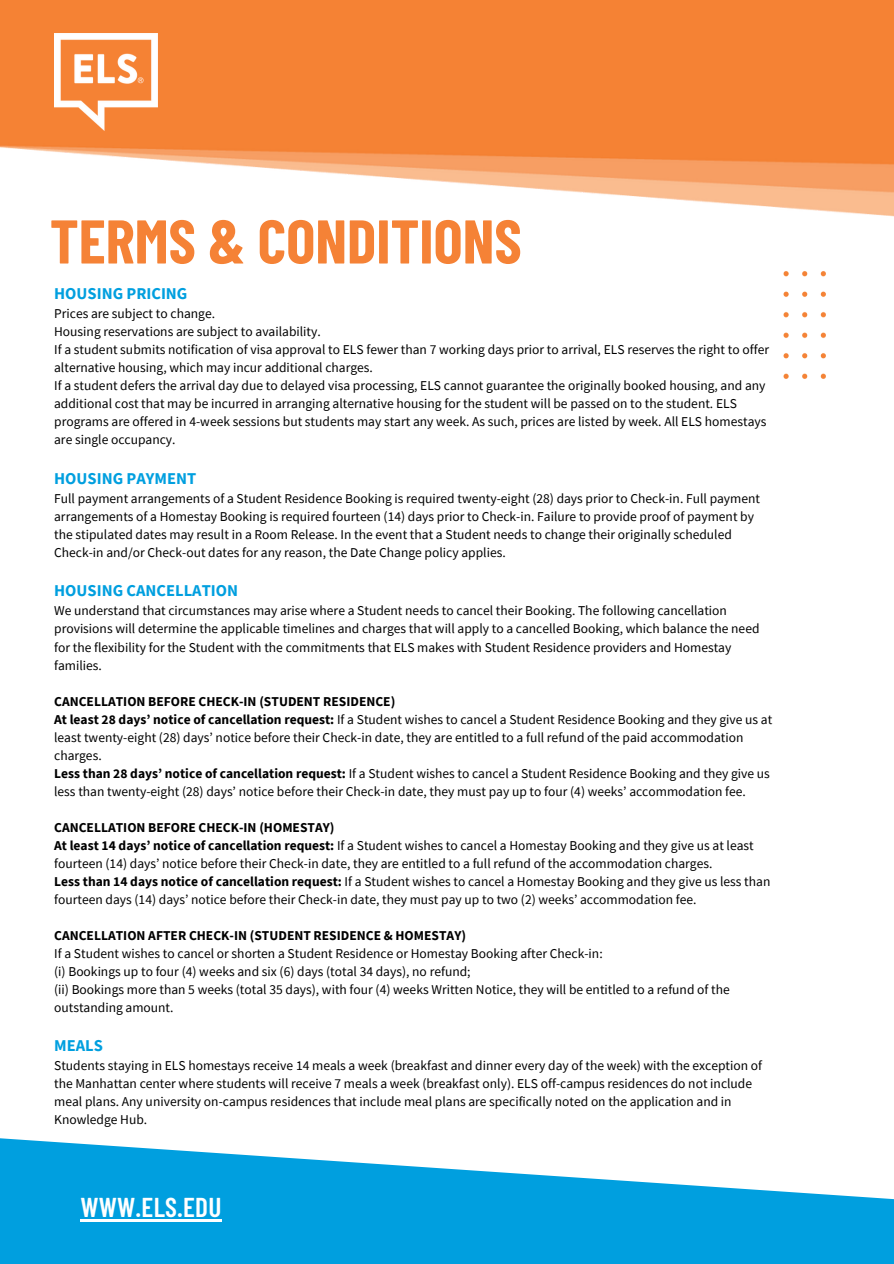
<style>
.page{position:relative;width:894px;height:1264px;background:#fff}
.page>*{position:absolute;margin:0;border:0;box-sizing:border-box;transform-origin:0 0}
.t1{font:700 61.5px "Barlow Condensed";color:#f58236}
.t2{font:600 27.3px "Barlow Condensed";letter-spacing:.01em;color:#fff}
.t3{font:700 16.5px "Source Sans Pro";color:#009fdf}
.t4{font:13.5px/18px "Source Sans Pro";color:#000}
.t5{font:700 13.5px "Source Sans Pro";color:#000}
.s1{font-weight:700}
</style>
<div class="page">
<img style="left:0;top:0;width:893px;height:217px">
<img style="left:54px;top:33px;width:104px;height:97px">
<svg style="left:0;top:1138px;width:893px;height:125px;fill:#009fdf"></svg>
<hr style="left:81px;top:1219px;width:140px;height:2px;background:#fff">
<img style="left:783px;top:271px;width:43px;height:108px">
<h1 class="t1" style="left:50px;top:202px;width:473px">TERMS &amp; CONDITIONS</h1>
<p class="t3" style="left:54px;top:283px;width:135px">HOUSING PRICING</p>
<p class="t4" style="left:54px;top:304px;width:716px">Prices are subject to change.<br>Housing reservations are subject to availability.<br>If a student submits notification of visa approval to ELS fewer than 7 working days prior to arrival, ELS reserves the right to offer alternative housing, which may incur additional charges.<br>If a student defers the arrival day due to delayed visa processing, ELS cannot guarantee the originally booked housing, and any additional cost that may be incurred in arranging alternative housing for the student will be passed on to the student. ELS programs are offered in 4-week sessions but students may start any week. As such, prices are listed by week. All ELS homestays are single occupancy.</p>
<p class="t3" style="left:54px;top:467px;width:143px">HOUSING PAYMENT</p>
<p class="t4" style="left:54px;top:489px;width:707px">Full payment arrangements of a Student Residence Booking is required twenty-eight (28) days prior to Check-in. Full payment arrangements of a Homestay Booking is required fourteen (14) days prior to Check-in. Failure to provide proof of payment by the stipulated dates may result in a Room Release. In the event that a Student needs to change their originally scheduled Check-in and/or Check-out dates for any reason, the Date Change policy applies.</p>
<p class="t3" style="left:54px;top:580px;width:185px">HOUSING CANCELLATION</p>
<p class="t4" style="left:54px;top:601px;width:706px">We understand that circumstances may arise where a Student needs to cancel their Booking. The following cancellation provisions will determine the applicable timelines and charges that will apply to a cancelled Booking, which balance the need for the flexibility for the Student with the commitments that ELS makes with Student Residence providers and Homestay families.</p>
<p class="t4" style="left:54px;top:691px;width:719px"><span class="s1">CANCELLATION BEFORE CHECK-IN (STUDENT RESIDENCE)<br>At least 28 days’ notice of cancellation request:</span> If a Student wishes to cancel a Student Residence Booking and they give us at least twenty-eight (28) days’ notice before their Check-in date, they are entitled to a full refund of the paid accommodation charges.<br><span class="s1">Less than 28 days’ notice of cancellation request:</span> If a Student wishes to cancel a Student Residence Booking and they give us less than twenty-eight (28) days’ notice before their Check-in date, they must pay up to four (4) weeks’ accommodation fee.</p>
<p class="t4" style="left:54px;top:817px;width:717px"><span class="s1">CANCELLATION BEFORE CHECK-IN (HOMESTAY)<br>At least 14 days’ notice of cancellation request:</span> If a Student wishes to cancel a Homestay Booking and they give us at least fourteen (14) days’ notice before their Check-in date, they are entitled to a full refund of the accommodation charges.<br><span class="s1">Less than 14 days notice of cancellation request:</span> If a Student wishes to cancel a Homestay Booking and they give us less than fourteen days (14) days’ notice before their Check-in date, they must pay up to two (2) weeks’ accommodation fee.</p>
<p class="t5" style="left:54px;top:926px;width:413px">CANCELLATION AFTER CHECK-IN (STUDENT RESIDENCE &amp; HOMESTAY)</p>
<p class="t4" style="left:54px;top:943px;width:677px">If a Student wishes to cancel or shorten a Student Residence or Homestay Booking after Check-in:<br>(i) Bookings up to four (4) weeks and six (6) days (total 34 days), no refund;<br>(ii) Bookings more than 5 weeks (total 35 days), with four (4) weeks Written Notice, they will be entitled to a refund of the outstanding amount.</p>
<p class="t3" style="left:54px;top:1034px;width:50px">MEALS</p>
<p class="t4" style="left:54px;top:1056px;width:709px">Students staying in ELS homestays receive 14 meals a week (breakfast and dinner every day of the week) with the exception of the Manhattan center where students will receive 7 meals a week (breakfast only). ELS off-campus residences do not include meal plans. Any university on-campus residences that include meal plans are specifically noted on the application and in Knowledge Hub.</p>
<h2 class="t2" style="left:81px;top:1189px;width:142px">WWW.ELS.EDU</h2>
</div>
